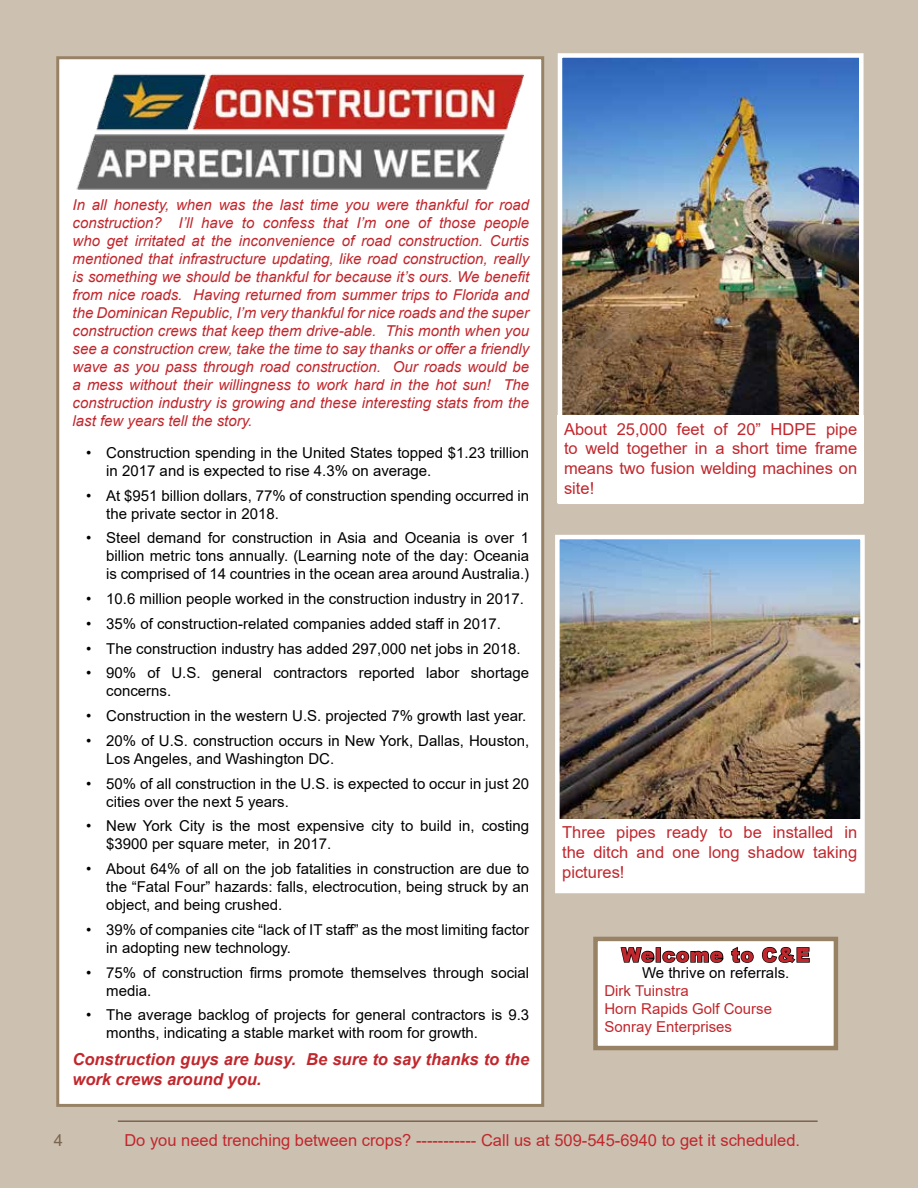
<style>
.page{position:relative;width:918px;height:1188px;background:#ccc1b1}
.page>*{position:absolute;margin:0;border:0;box-sizing:border-box;transform-origin:0 0}
.t1{font:900 19.5px "Arial";letter-spacing:.04em;color:#c1272d}
.t2{font:16.5px/19.8px "Arial";color:#c1272d;text-align:justify}
.t3{font:italic 700 16.5px/19.8px "Arial";color:#c1272d}
.t4{font:16.5px "Arial";color:#79654f}
.t5{font:15px/18px "Arial";color:#000}
.t6{font:italic 15px/18px "Arial";color:#c1272d;text-align:justify}
.t7{font:15px/18px "Arial";color:#c1272d}
</style>
<div class="page">
<div style="left:56px;top:56px;width:488px;height:1051px;background:#fff;border:3px solid #978265"></div>
<hr style="left:118px;top:1120px;width:700px;height:2px;background:#79654f">
<img style="left:560px;top:540px;width:300px;height:280px">
<div style="left:555px;top:535px;width:310px;height:358px;border:4px solid #fff"></div>
<div style="left:556px;top:820px;width:308px;height:70px;background:#fff"></div>
<img style="left:56px;top:56px;width:480px;height:136px">
<img style="left:563px;top:58px;width:296px;height:358px">
<div style="left:558px;top:53px;width:306px;height:451px;border:4px solid #fff"></div>
<div style="left:557px;top:416px;width:307px;height:87px;background:#fff"></div>
<div style="left:596px;top:939px;width:240px;height:109px;background:#fff"></div>
<svg style="left:620px;top:946px;width:134px;height:17px"></svg>
<svg style="left:761px;top:947px;width:49px;height:16px"></svg>
<div style="left:593px;top:937px;width:245px;height:113px;border:4px solid #978265"></div>
<p class="t6" style="left:73px;top:196px;width:458px">In all honesty, when was the last time you were thankful for road construction? I’ll have to confess that I’m one of those people who get irritated at the inconvenience of road construction. Curtis mentioned that infrastructure updating, like road construction, really is something we should be thankful for because it’s ours. We benefit from nice roads. Having returned from summer trips to Florida and the Dominican Republic, I’m very thankful for nice roads and the super construction crews that keep them drive-able. This month when you see a construction crew, take the time to say thanks or offer a friendly wave as you pass through road construction. Our roads would be a mess without their willingness to work hard in the hot sun! The construction industry is growing and these interesting stats from the last few years tell the story.</p>
<p class="t5" style="left:106px;top:443px;width:424px;text-indent:-20px">• Construction spending in the United States topped $1.23 trillion in 2017 and is expected to rise 4.3% on average.</p>
<p class="t5" style="left:106px;top:486px;width:424px;text-indent:-20px">• At $951 billion dollars, 77% of construction spending occurred in the private sector in 2018.</p>
<p class="t5" style="left:106px;top:529px;width:424px;text-align:justify;text-indent:-20px">• Steel demand for construction in Asia and Oceania is over 1 billion metric tons annually. (Learning note of the day: Oceania is comprised of 14 countries in the ocean area around Australia.)</p>
<p class="t5" style="left:86px;top:590px;width:439px">• 10.6 million people worked in the construction industry in 2017.</p>
<p class="t5" style="left:86px;top:614px;width:417px">• 35% of construction-related companies added staff in 2017.</p>
<p class="t5" style="left:86px;top:639px;width:436px">• The construction industry has added 297,000 net jobs in 2018.</p>
<p class="t5" style="left:106px;top:664px;width:424px;text-indent:-20px">• 90% of U.S. general contractors reported labor shortage concerns.</p>
<p class="t5" style="left:86px;top:707px;width:442px">• Construction in the western U.S. projected 7% growth last year.</p>
<p class="t5" style="left:106px;top:731px;width:424px;text-indent:-20px">• 20% of U.S. construction occurs in New York, Dallas, Houston,<br>Los Angeles, and Washington DC.</p>
<p class="t5" style="left:106px;top:774px;width:424px;text-indent:-20px">• 50% of all construction in the U.S. is expected to occur in just 20 cities over the next 5 years.</p>
<p class="t5" style="left:106px;top:817px;width:424px;text-indent:-20px">• New York City is the most expensive city to build in, costing $3900 per square meter, in 2017.</p>
<p class="t5" style="left:106px;top:860px;width:424px;text-align:justify;text-indent:-20px">• About 64% of all on the job fatalities in construction are due to the “Fatal Four” hazards: falls, electrocution, being struck by an object, and being crushed.</p>
<p class="t5" style="left:106px;top:920px;width:424px;text-indent:-20px">• 39% of companies cite “lack of IT staff” as the most limiting factor in adopting new technology.</p>
<p class="t5" style="left:106px;top:963px;width:424px;text-indent:-20px">• 75% of construction firms promote themselves through social media.</p>
<p class="t5" style="left:106px;top:1006px;width:424px;text-indent:-20px">• The average backlog of projects for general contractors is 9.3 months, indicating a stable market with room for growth.</p>
<p class="t3" style="left:73px;top:1050px;width:458px">Construction guys are busy. Be sure to say thanks to the work crews around you.</p>
<p class="t2" style="left:564px;top:419px;width:295px">About 25,000 feet of 20” HDPE pipe to weld together in a short time frame means two fusion welding machines on site!</p>
<p class="t2" style="left:562px;top:823px;width:297px">Three pipes ready to be installed in the ditch and one long shadow taking pictures!</p>
<h1 class="t1" style="left:622px;top:941px;width:190px">Welcome to C&amp;E</h1>
<p class="t5" style="left:642px;top:964px;width:149px">We thrive on referrals.</p>
<p class="t7" style="left:604px;top:982px;width:169px">Dirk Tuinstra<br>Horn Rapids Golf Course<br>Sonray Enterprises</p>
<p class="t4" style="left:54px;top:1129px;width:11px">4</p>
<p class="t2" style="left:124px;top:1130px;width:677px">Do you need trenching between crops? ----------- Call us at 509-545-6940 to get it scheduled.</p>
</div>
